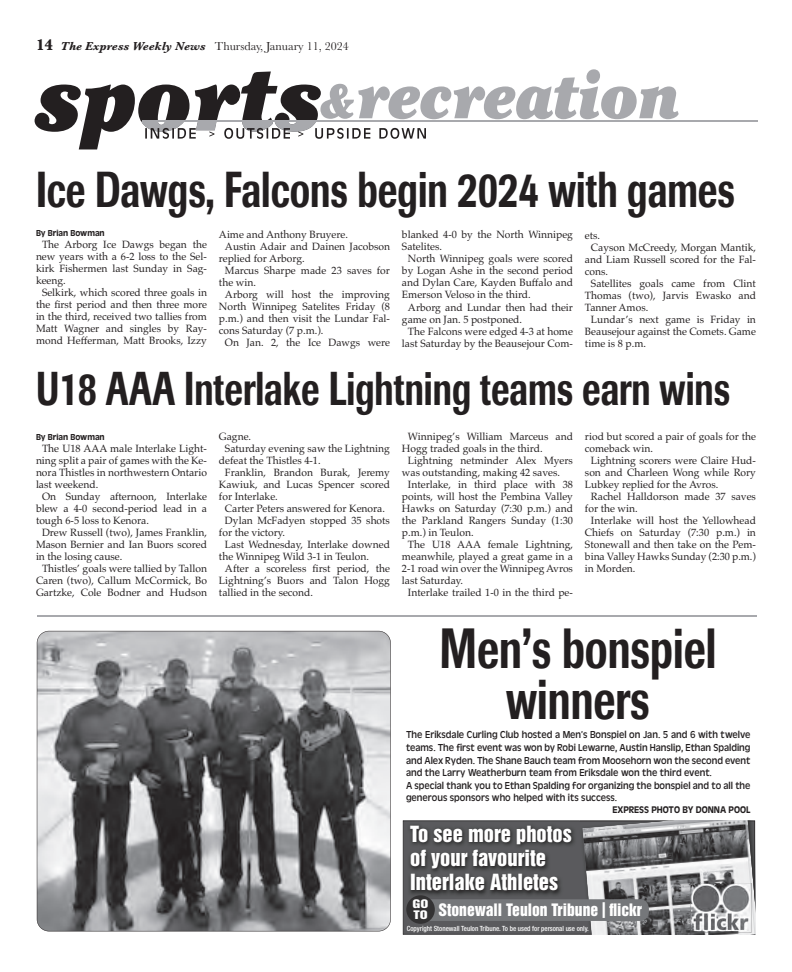
<style>
.page{position:relative;width:792px;height:972px;background:#fff}
.page>*{position:absolute;margin:0;border:0;box-sizing:border-box;transform-origin:0 0}
.t1{font:500 56px/51.2px "Imago";color:#231f20;text-align:center;scale:.7 1}
.t2{font:500 50px "Imago";color:#231f20;scale:.7 1}
.t3{font:500 47px "Imago";color:#231f20;scale:.7 1}
.t4{font:20.4px/24.5px "Helvetica Inserat LT Std";color:#fff}
.t5{font:15.7px "Helvetica Inserat LT Std";color:#fff}
.t6{font:12px "Baskerville";color:#231f20}
.t7{font:10.8px/11.5px "Helvetica Inserat LT Std";color:#fff;scale:1.33 1}
.t8{font:10.5px "Palatino";color:#231f20}
.t9{font:10.5px/12.6px "Antique Oli";color:#231f20;scale:.95 1}
.t10{font:500 10px "Antique Oli";letter-spacing:-.005em;color:#231f20;scale:.95 1}
.t11{font:500 9px "Antique Oli";color:#231f20;scale:.95 1}
.t12{font:500 condensed 7.1px "Helvetica Neue";color:#fff}
.s1{font-weight:700;font-size:16px}
.s2{font-weight:700;font-style:italic}
</style>
<div class="page">
<hr style="left:142px;top:121px;width:615px;height:1px;background:#a8a9ad">
<svg style="left:35px;top:69px;width:644px;height:81px"></svg>
<svg style="left:403px;top:820px;width:177px;height:115px;background:#5a5a5c"></svg>
<img style="left:582px;top:820px;width:173px;height:115px">
<img style="left:690px;top:883px;width:62px;height:50px">
<img style="left:692px;top:885px;width:57px;height:45px">
<img style="left:407px;top:823px;width:169px;height:74px">
<div style="left:422px;top:899px;width:227px;height:22px;background:#75777a;border-radius:10px"></div>
<div style="left:406px;top:895px;width:29px;height:29px;background:#333233;border-radius:50%"></div>
<svg style="left:37px;top:631px;width:354px;height:300px;background:#858688"></svg>
<hr style="left:37px;top:615px;width:720px;height:2px;background:#a8a9ad">
<p class="t6" style="left:36px;top:42px;width:314px"><span class="s1">14</span> <span class="s2">The Express Weekly News</span> Thursday, January 11, 2024</p>
<h2 class="t2" style="left:36px;top:171px;width:1000px">Ice Dawgs, Falcons begin 2024 with games</h2>
<p class="t11" style="left:36px;top:230px;width:74px">By Brian Bowman</p>
<p class="t8" style="left:42px;top:240px;width:166px">The Arborg Ice Dawgs began the</p>
<p class="t8" style="left:36px;top:252px;width:173px">new years with a 6-2 loss to the Sel-</p>
<p class="t8" style="left:36px;top:264px;width:172px">kirk Fishermen last Sunday in Sag-</p>
<p class="t8" style="left:36px;top:276px;width:31px">keeng.</p>
<p class="t8" style="left:42px;top:288px;width:166px">Selkirk, which scored three goals in</p>
<p class="t8" style="left:36px;top:300px;width:172px">the first period and then three more</p>
<p class="t8" style="left:36px;top:312px;width:173px">in the third, received two tallies from</p>
<p class="t8" style="left:36px;top:324px;width:172px">Matt Wagner and singles by Ray-</p>
<p class="t8" style="left:36px;top:336px;width:173px">mond Hefferman, Matt Brooks, Izzy</p>
<p class="t8" style="left:219px;top:231px;width:130px">Aime and Anthony Bruyere.</p>
<p class="t8" style="left:225px;top:243px;width:167px">Austin Adair and Dainen Jacobson</p>
<p class="t8" style="left:219px;top:255px;width:87px">replied for Arborg.</p>
<p class="t8" style="left:225px;top:267px;width:166px">Marcus Sharpe made 23 saves for</p>
<p class="t8" style="left:219px;top:279px;width:38px">the win.</p>
<p class="t8" style="left:225px;top:291px;width:166px">Arborg will host the improving</p>
<p class="t8" style="left:219px;top:303px;width:172px">North Winnipeg Satelites Friday (8</p>
<p class="t8" style="left:219px;top:315px;width:172px">p.m.) and then visit the Lundar Fal-</p>
<p class="t8" style="left:219px;top:327px;width:106px">cons Saturday (7 p.m.).</p>
<p class="t8" style="left:225px;top:339px;width:166px">On Jan. 2, the Ice Dawgs were</p>
<p class="t8" style="left:402px;top:231px;width:172px">blanked 4-0 by the North Winnipeg</p>
<p class="t8" style="left:402px;top:243px;width:42px">Satelites.</p>
<p class="t8" style="left:408px;top:255px;width:167px">North Winnipeg goals were scored</p>
<p class="t8" style="left:402px;top:267px;width:173px">by Logan Ashe in the second period</p>
<p class="t8" style="left:402px;top:279px;width:172px">and Dylan Care, Kayden Buffalo and</p>
<p class="t8" style="left:402px;top:291px;width:130px">Emerson Veloso in the third.</p>
<p class="t8" style="left:408px;top:303px;width:166px">Arborg and Lundar then had their</p>
<p class="t8" style="left:402px;top:315px;width:122px">game on Jan. 5 postponed.</p>
<p class="t8" style="left:408px;top:327px;width:167px">The Falcons were edged 4-3 at home</p>
<p class="t8" style="left:402px;top:339px;width:173px">last Saturday by the Beausejour Com-</p>
<p class="t8" style="left:585px;top:231px;width:17px">ets.</p>
<p class="t8" style="left:591px;top:243px;width:166px">Cayson McCreedy, Morgan Mantik,</p>
<p class="t8" style="left:585px;top:255px;width:172px">and Liam Russell scored for the Fal-</p>
<p class="t8" style="left:585px;top:267px;width:25px">cons.</p>
<p class="t8" style="left:591px;top:279px;width:167px">Satellites goals came from Clint</p>
<p class="t8" style="left:585px;top:291px;width:172px">Thomas (two), Jarvis Ewasko and</p>
<p class="t8" style="left:585px;top:303px;width:65px">Tanner Amos.</p>
<p class="t8" style="left:591px;top:315px;width:166px">Lundar’s next game is Friday in</p>
<p class="t8" style="left:585px;top:327px;width:172px">Beausejour against the Comets. Game</p>
<p class="t8" style="left:585px;top:339px;width:62px">time is 8 p.m.</p>
<h3 class="t3" style="left:36px;top:372px;width:993px">U18 AAA Interlake Lightning teams earn wins</h3>
<p class="t11" style="left:36px;top:433px;width:74px">By Brian Bowman</p>
<p class="t8" style="left:42px;top:444px;width:166px">The U18 AAA male Interlake Light-</p>
<p class="t8" style="left:36px;top:456px;width:172px">ning split a pair of games with the Ke-</p>
<p class="t8" style="left:36px;top:468px;width:172px">nora Thistles in northwestern Ontario</p>
<p class="t8" style="left:36px;top:480px;width:64px">last weekend.</p>
<p class="t8" style="left:42px;top:492px;width:166px">On Sunday afternoon, Interlake</p>
<p class="t8" style="left:36px;top:504px;width:173px">blew a 4-0 second-period lead in a</p>
<p class="t8" style="left:36px;top:516px;width:114px">tough 6-5 loss to Kenora.</p>
<p class="t8" style="left:42px;top:528px;width:167px">Drew Russell (two), James Franklin,</p>
<p class="t8" style="left:36px;top:540px;width:172px">Mason Bernier and Ian Buors scored</p>
<p class="t8" style="left:36px;top:552px;width:88px">in the losing cause.</p>
<p class="t8" style="left:42px;top:564px;width:166px">Thistles’ goals were tallied by Tallon</p>
<p class="t8" style="left:36px;top:576px;width:172px">Caren (two), Callum McCormick, Bo</p>
<p class="t8" style="left:36px;top:588px;width:173px">Gartzke, Cole Bodner and Hudson</p>
<p class="t8" style="left:219px;top:432px;width:34px">Gagne.</p>
<p class="t8" style="left:225px;top:444px;width:166px">Saturday evening saw the Lightning</p>
<p class="t8" style="left:219px;top:456px;width:103px">defeat the Thistles 4-1.</p>
<p class="t8" style="left:225px;top:468px;width:166px">Franklin, Brandon Burak, Jeremy</p>
<p class="t8" style="left:219px;top:480px;width:172px">Kawiuk, and Lucas Spencer scored</p>
<p class="t8" style="left:219px;top:492px;width:60px">for Interlake.</p>
<p class="t8" style="left:225px;top:504px;width:162px">Carter Peters answered for Kenora.</p>
<p class="t8" style="left:225px;top:516px;width:167px">Dylan McFadyen stopped 35 shots</p>
<p class="t8" style="left:219px;top:528px;width:68px">for the victory.</p>
<p class="t8" style="left:225px;top:540px;width:167px">Last Wednesday, Interlake downed</p>
<p class="t8" style="left:219px;top:552px;width:152px">the Winnipeg Wild 3-1 in Teulon.</p>
<p class="t8" style="left:225px;top:564px;width:166px">After a scoreless first period, the</p>
<p class="t8" style="left:219px;top:576px;width:172px">Lightning’s Buors and Talon Hogg</p>
<p class="t8" style="left:219px;top:588px;width:95px">tallied in the second.</p>
<p class="t8" style="left:408px;top:432px;width:166px">Winnipeg’s William Marceus and</p>
<p class="t8" style="left:402px;top:444px;width:142px">Hogg traded goals in the third.</p>
<p class="t8" style="left:408px;top:456px;width:167px">Lightning netminder Alex Myers</p>
<p class="t8" style="left:402px;top:468px;width:160px">was outstanding, making 42 saves.</p>
<p class="t8" style="left:408px;top:480px;width:166px">Interlake, in third place with 38</p>
<p class="t8" style="left:402px;top:492px;width:172px">points, will host the Pembina Valley</p>
<p class="t8" style="left:402px;top:504px;width:172px">Hawks on Saturday (7:30 p.m.) and</p>
<p class="t8" style="left:402px;top:516px;width:172px">the Parkland Rangers Sunday (1:30</p>
<p class="t8" style="left:402px;top:528px;width:73px">p.m.) in Teulon.</p>
<p class="t8" style="left:408px;top:540px;width:166px">The U18 AAA female Lightning,</p>
<p class="t8" style="left:402px;top:552px;width:172px">meanwhile, played a great game in a</p>
<p class="t8" style="left:402px;top:564px;width:173px">2-1 road win over the Winnipeg Avros</p>
<p class="t8" style="left:402px;top:576px;width:63px">last Saturday.</p>
<p class="t8" style="left:408px;top:588px;width:166px">Interlake trailed 1-0 in the third pe-</p>
<p class="t8" style="left:585px;top:432px;width:172px">riod but scored a pair of goals for the</p>
<p class="t8" style="left:585px;top:444px;width:70px">comeback win.</p>
<p class="t8" style="left:591px;top:456px;width:166px">Lightning scorers were Claire Hud-</p>
<p class="t8" style="left:585px;top:468px;width:172px">son and Charleen Wong while Rory</p>
<p class="t8" style="left:585px;top:480px;width:135px">Lubkey replied for the Avros.</p>
<p class="t8" style="left:591px;top:492px;width:167px">Rachel Halldorson made 37 saves</p>
<p class="t8" style="left:585px;top:504px;width:54px">for the win.</p>
<p class="t8" style="left:591px;top:516px;width:167px">Interlake will host the Yellowhead</p>
<p class="t8" style="left:585px;top:528px;width:172px">Chiefs on Saturday (7:30 p.m.) in</p>
<p class="t8" style="left:585px;top:540px;width:172px">Stonewall and then take on the Pem-</p>
<p class="t8" style="left:585px;top:552px;width:173px">bina Valley Hawks Sunday (2:30 p.m.)</p>
<p class="t8" style="left:585px;top:564px;width:52px">in Morden.</p>
<h1 class="t1" style="left:440px;top:629px;width:397px">Men’s bonspiel winners</h1>
<p class="t9" style="left:406px;top:729px;width:364px">The Eriksdale Curling Club hosted a Men’s Bonspiel on Jan. 5 and 6 with twelve teams. The first event was won by Robi Lewarne, Austin Hanslip, Ethan Spalding and Alex Ryden. The Shane Bauch team from Moosehorn won the second event and the Larry Weatherburn team from Eriksdale won the third event.<br>A special thank you to Ethan Spalding for organizing the bonspiel and to all the generous sponsors who helped with its success.</p>
<p class="t10" style="left:612px;top:806px;width:147px">EXPRESS PHOTO BY DONNA POOL</p>
<h3 class="t4" style="left:410px;top:822px;width:163px">To see more photos of your favourite<br>Interlake Athletes</h3>
<h3 class="t5" style="left:439px;top:901px;width:205px">Stonewall Teulon Tribune | flickr</h3>
<p class="t7" style="left:413px;top:898px;width:13px">GO<br>TO</p>
<p class="t12" style="left:407px;top:926px;width:184px">Copyright Stonewall Teulon Tribune. To be used for personal use only.</p>
</div>
